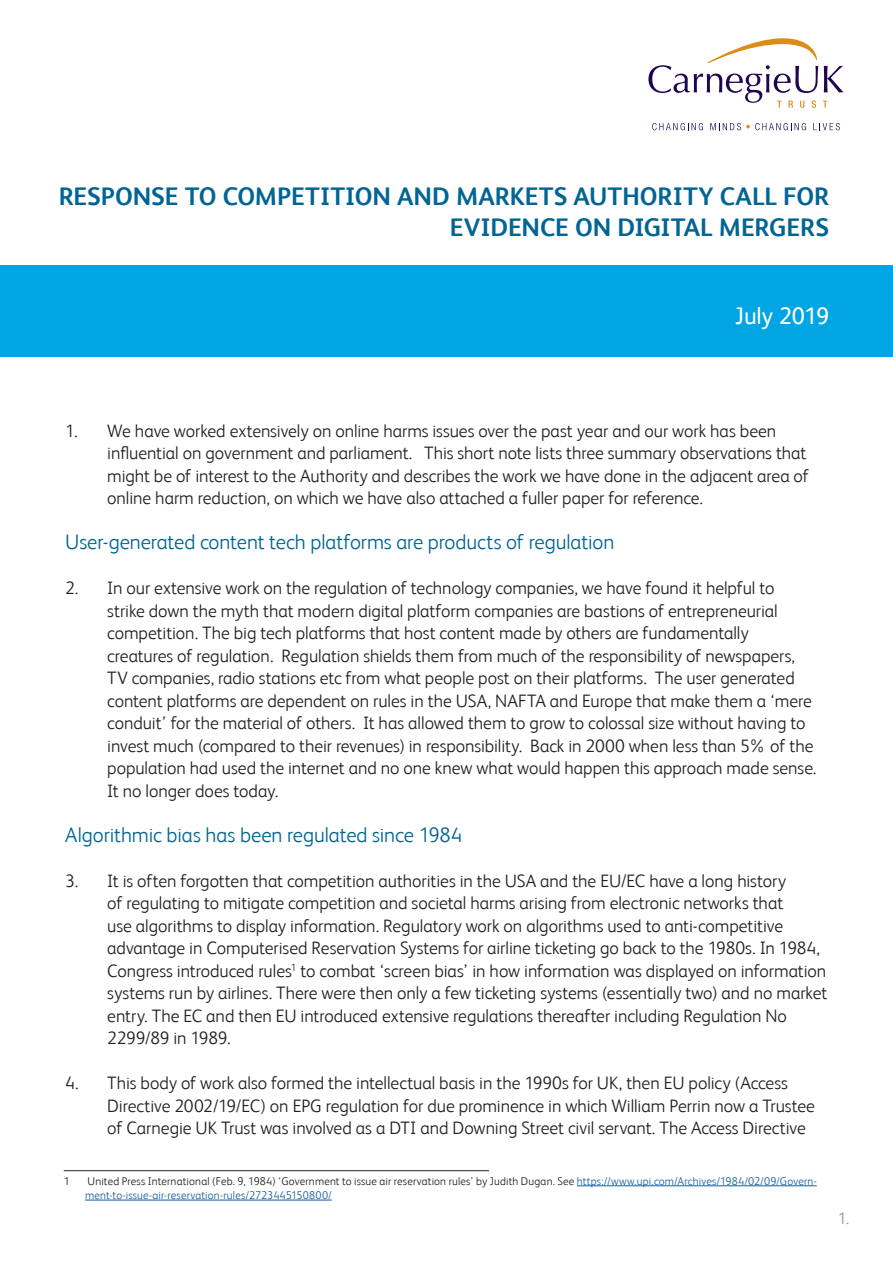
<style>
.page{position:relative;width:893px;height:1263px;background:#fff}
.page>*{position:absolute;margin:0;border:0;box-sizing:border-box;transform-origin:0 0}
.Cover_subheading{font:700 25.5px/30.6px "FS Albert";color:#006494;text-align:right}
._06_Bullets{font:24px "FS Albert";letter-spacing:-.01em;color:#fff}
._06_Bullets-2{font:300 21px "FS Albert";letter-spacing:-.005em;color:#006494}
._06_Bullets-3{font:300 18px/22.5px "FS Albert";letter-spacing:-.005em;color:#231f20}
._05_Body_text{font:300 16.5px "FS Albert";color:#939598}
._08_Footnote{font:300 11.25px/14.2px "FS Albert";letter-spacing:.015em;color:#175d9e}
._08_Footnote-2{font:300 11.25px "FS Albert";color:#231f20}
.s1{color:#231f20}
</style>
<div class="page">
<div style="left:0;top:265px;width:893px;height:92px;background:#00a5e3"></div>
<svg style="left:652px;top:123px;width:51px;height:7px"></svg>
<svg style="left:710px;top:123px;width:96px;height:7px"></svg>
<svg style="left:813px;top:123px;width:27px;height:7px"></svg>
<svg style="left:648px;top:38px;width:195px;height:70px"></svg>
<hr style="left:64px;top:1170px;width:425px;height:1px;background:#231f20">
<hr style="left:577px;top:1185px;width:240px;height:1px;background:#175d9e">
<hr style="left:85px;top:1200px;width:247px;height:1px;background:#175d9e">
<p class="Cover_subheading" style="left:59px;top:181px;width:772px">RESPONSE TO COMPETITION AND MARKETS AUTHORITY CALL FOR<br>EVIDENCE ON DIGITAL MERGERS</p>
<p class="_06_Bullets" style="left:735px;top:302px;width:96px">July 2019</p>
<p class="_06_Bullets-3" style="left:107px;top:419px;width:703px;text-indent:-42px">1. We have worked extensively on online harms issues over the past year and our work has been influential on government and parliament. This short note lists three summary observations that might be of interest to the Authority and describes the work we have done in the adjacent area of online harm reduction, on which we have also attached a fuller paper for reference.</p>
<p class="_06_Bullets-2" style="left:65px;top:530px;width:551px">User-generated content tech platforms are products of regulation</p>
<p class="_06_Bullets-3" style="left:107px;top:576px;width:711px;text-indent:-42px">2. In our extensive work on the regulation of technology companies, we have found it helpful to strike down the myth that modern digital platform companies are bastions of entrepreneurial competition. The big tech platforms that host content made by others are fundamentally creatures of regulation. Regulation shields them from much of the responsibility of newspapers, TV companies, radio stations etc from what people post on their platforms. The user generated content platforms are dependent on rules in the USA, NAFTA and Europe that make them a ‘mere conduit’ for the material of others. It has allowed them to grow to colossal size without having to invest much (compared to their revenues) in responsibility. Back in 2000 when less than 5% of the population had used the internet and no one knew what would happen this approach made sense.<br>It no longer does today.</p>
<p class="_06_Bullets-2" style="left:65px;top:822px;width:398px">Algorithmic bias has been regulated since 1984</p>
<p class="_06_Bullets-3" style="left:107px;top:869px;width:721px;text-indent:-42px">3. It is often forgotten that competition authorities in the USA and the EU/EC have a long history<br>of regulating to mitigate competition and societal harms arising from electronic networks that<br>use algorithms to display information. Regulatory work on algorithms used to anti-competitive advantage in Computerised Reservation Systems for airline ticketing go back to the 1980s. In 1984, Congress introduced rules<sup>1</sup> to combat ‘screen bias’ in how information was displayed on information systems run by airlines. There were then only a few ticketing systems (essentially two) and no market entry. The EC and then EU introduced extensive regulations thereafter including Regulation No 2299/89 in 1989.</p>
<p class="_06_Bullets-3" style="left:107px;top:1071px;width:709px;text-indent:-42px">4. This body of work also formed the intellectual basis in the 1990s for UK, then EU policy (Access<br>Directive 2002/19/EC) on EPG regulation for due prominence in which William Perrin now a Trustee of Carnegie UK Trust was involved as a DTI and Downing Street civil servant. The Access Directive</p>
<p class="_08_Footnote-2" style="left:64px;top:1174px;width:8px">1</p>
<p class="_08_Footnote" style="left:85px;top:1174px;width:733px"><span class="s1">United Press International (Feb. 9, 1984) ‘Government to issue air reservation rules’ by Judith Dugan. See</span> https://www.upi.com/Archives/1984/02/09/Govern&shy;ment-to-issue-air-reservation-rules/2723445150800/</p>
<p class="_05_Body_text" style="left:838px;top:1209px;width:13px">1.</p>
</div>
